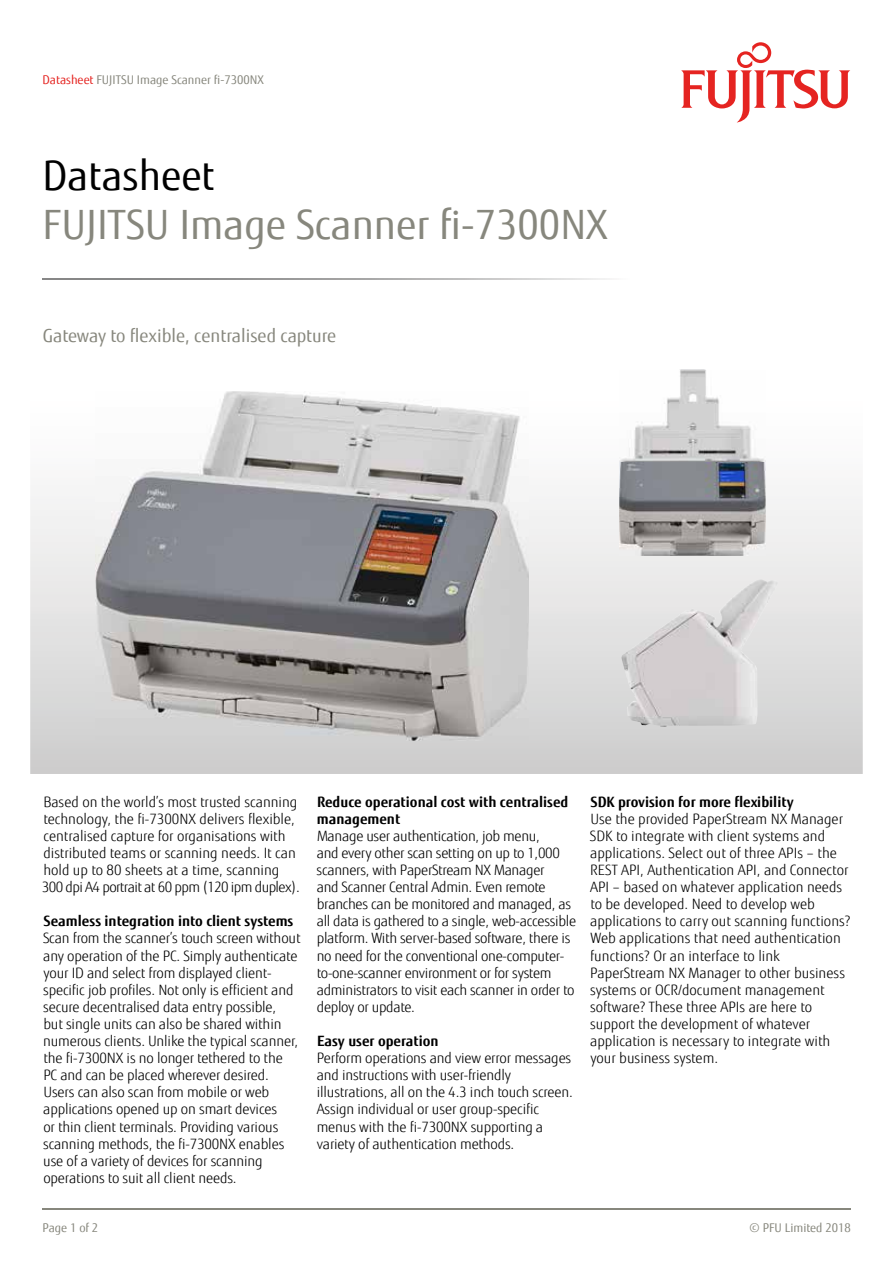
<style>
.page{position:relative;width:893px;height:1263px;background:#fff}
.page>*{position:absolute;margin:0;border:0;box-sizing:border-box;transform-origin:0 0}
.t1{font:40.5px "Fujitsu Sans";color:#87877d}
.t2{font:40.5px "Fujitsu Sans";color:#000}
.t3{font:18px "Fujitsu Sans";color:#87877d}
.t4{font:300 14.25px/17.1px "Fujitsu Sans";letter-spacing:-.01em;color:#000}
.t5{font:700 14.25px/17.1px "Fujitsu Sans";color:#000}
.t6{font:12px "Fujitsu Sans";color:#87877d}
.s1{color:#e52421}
</style>
<div class="page">
<svg style="left:681px;top:43px;width:169px;height:80px"></svg>
<svg style="left:43px;top:278px;width:567px;height:2px"></svg>
<svg style="left:30px;top:496px;width:833px;height:278px;background:#ddd"></svg>
<img style="left:621px;top:581px;width:134px;height:146px">
<img style="left:95px;top:391px;width:434px;height:349px">
<img style="left:619px;top:369px;width:147px;height:187px">
<hr style="left:454px;top:1208px;width:396px;height:1px;background:#87877d">
<svg style="left:439px;top:1208px;width:15px;height:1px"></svg>
<hr style="left:43px;top:1208px;width:396px;height:1px;background:#87877d">
<p class="t6" style="left:43px;top:73px;width:223px"><span class="s1">Datasheet</span> FUJITSU Image Scanner fi-7300NX</p>
<h1 class="t2" style="left:43px;top:152px;width:173px">Datasheet</h1>
<h1 class="t1" style="left:43px;top:200px;width:567px">FUJITSU Image Scanner fi-7300NX</h1>
<p class="t3" style="left:43px;top:325px;width:295px">Gateway to flexible, centralised capture</p>
<p class="t4" style="left:42px;top:793px;width:259px">Based on the world’s most trusted scanning technology, the fi-7300NX delivers flexible, centralised capture for organisations with distributed teams or scanning needs. It can hold up to 80 sheets at a time, scanning 300 dpi A4 portrait at 60 ppm (120 ipm duplex).</p>
<p class="t5" style="left:44px;top:913px;width:251px">Seamless integration into client systems</p>
<p class="t4" style="left:43px;top:930px;width:259px">Scan from the scanner’s touch screen without any operation of the PC. Simply authenticate your ID and select from displayed client&shy;specific job profiles. Not only is efficient and secure decentralised data entry possible,<br>but single units can also be shared within numerous clients. Unlike the typical scanner, the fi-7300NX is no longer tethered to the<br>PC and can be placed wherever desired.<br>Users can also scan from mobile or web applications opened up on smart devices<br>or thin client terminals. Providing various scanning methods, the fi-7300NX enables use of a variety of devices for scanning operations to suit all client needs.</p>
<p class="t5" style="left:317px;top:793px;width:253px">Reduce operational cost with centralised management</p>
<p class="t4" style="left:317px;top:827px;width:261px">Manage user authentication, job menu,<br>and every other scan setting on up to 1,000 scanners, with PaperStream NX Manager<br>and Scanner Central Admin. Even remote branches can be monitored and managed, as all data is gathered to a single, web-accessible platform. With server-based software, there is no need for the conventional one-computer&shy;to-one-scanner environment or for system administrators to visit each scanner in order to deploy or update.</p>
<p class="t5" style="left:317px;top:1032px;width:123px">Easy user operation</p>
<p class="t4" style="left:317px;top:1050px;width:258px">Perform operations and view error messages and instructions with user-friendly illustrations, all on the 4.3 inch touch screen.<br>Assign individual or user group-specific menus with the fi-7300NX supporting a variety of authentication methods.</p>
<p class="t5" style="left:590px;top:793px;width:205px">SDK provision for more flexibility</p>
<p class="t4" style="left:590px;top:810px;width:262px">Use the provided PaperStream NX Manager SDK to integrate with client systems and applications. Select out of three APIs – the REST API, Authentication API, and Connector API – based on whatever application needs to be developed. Need to develop web applications to carry out scanning functions?<br>Web applications that need authentication functions? Or an interface to link PaperStream NX Manager to other business systems or OCR/document management software? These three APIs are here to support the development of whatever application is necessary to integrate with your business system.</p>
<p class="t6" style="left:43px;top:1221px;width:57px">Page 1 of 2</p>
<p class="t6" style="left:750px;top:1221px;width:103px">© PFU Limited 2018</p>
</div>
